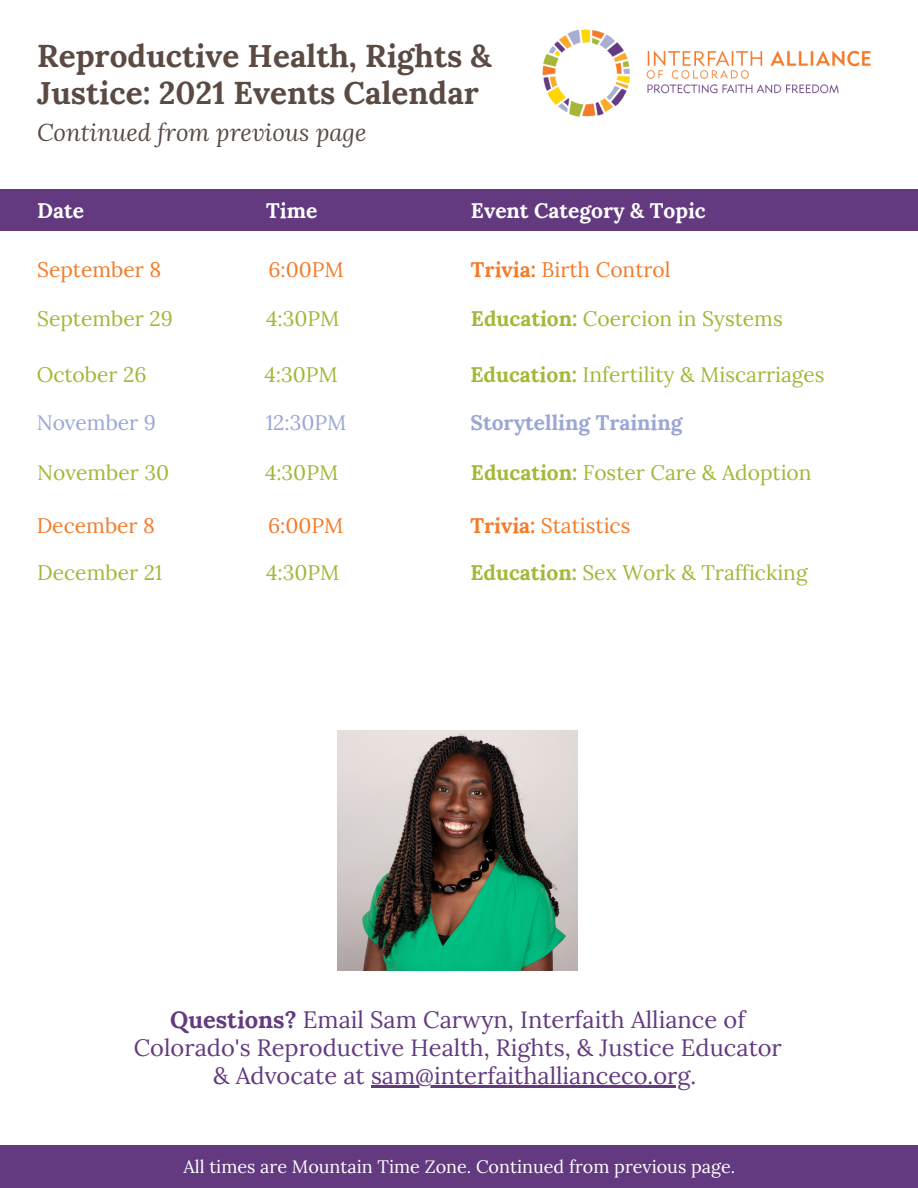
<style>
.page{position:relative;width:918px;height:1188px;background:#fff}
.page>*{position:absolute;margin:0;border:0;box-sizing:border-box;transform-origin:0 0}
.t1{font:700 31.5px/37.2px "Lora";color:#5a4a42}
.t2{font:italic 24px "Lora";color:#5a4a42}
.t3{font:23.7px/28.3px "Lora";color:#633a80;text-align:center}
.t4{font:21px "Lora";color:#a5b638}
.t5{font:21px "Lora";color:#f57b29}
.t6{font:700 21px "Lora";color:#fff}
.t7{font:700 21px "Lora";color:#9aa6d4}
.t8{font:21px "Lora";color:#9aa6d4}
.t9{font:18px "Lora";color:#fff}
.s1{font-weight:700}
</style>
<div class="page">
<div style="left:0;top:189px;width:918px;height:42px;background:#633a80"></div>
<div style="left:0;top:1146px;width:918px;height:42px;background:#633a80"></div>
<img style="left:338px;top:731px;width:240px;height:239px">
<hr style="left:371px;top:1086px;width:320px;height:2px;background:#633a80">
<img style="left:542px;top:29px;width:329px;height:88px">
<p class="t1" style="left:37px;top:37px;width:456px">Reproductive Health, Rights &amp;<br>Justice: 2021 Events Calendar</p>
<p class="t2" style="left:37px;top:116px;width:331px">Continued from previous page</p>
<p class="t6" style="left:37px;top:197px;width:48px">Date</p>
<p class="t6" style="left:266px;top:197px;width:53px">Time</p>
<p class="t6" style="left:471px;top:197px;width:236px">Event Category &amp; Topic</p>
<p class="t5" style="left:37px;top:255px;width:126px">September 8</p>
<p class="t5" style="left:268px;top:255px;width:77px">6:00PM</p>
<p class="t5" style="left:471px;top:255px;width:201px"><span class="s1">Trivia:</span> Birth Control</p>
<p class="t4" style="left:37px;top:305px;width:137px">September 29</p>
<p class="t4" style="left:266px;top:305px;width:75px">4:30PM</p>
<p class="t4" style="left:471px;top:305px;width:313px"><span class="s1">Education:</span> Coercion in Systems</p>
<p class="t4" style="left:37px;top:361px;width:111px">October 26</p>
<p class="t4" style="left:265px;top:361px;width:75px">4:30PM</p>
<p class="t4" style="left:471px;top:361px;width:356px"><span class="s1">Education:</span> Infertility &amp; Miscarriages</p>
<p class="t8" style="left:37px;top:408px;width:121px">November 9</p>
<p class="t8" style="left:266px;top:408px;width:82px">12:30PM</p>
<p class="t7" style="left:471px;top:408px;width:214px">Storytelling Training</p>
<p class="t4" style="left:37px;top:459px;width:133px">November 30</p>
<p class="t4" style="left:265px;top:459px;width:75px">4:30PM</p>
<p class="t4" style="left:471px;top:459px;width:342px"><span class="s1">Education:</span> Foster Care &amp; Adoption</p>
<p class="t5" style="left:37px;top:512px;width:120px">December 8</p>
<p class="t5" style="left:268px;top:512px;width:77px">6:00PM</p>
<p class="t5" style="left:471px;top:512px;width:161px"><span class="s1">Trivia:</span> Statistics</p>
<p class="t4" style="left:37px;top:559px;width:127px">December 21</p>
<p class="t4" style="left:266px;top:559px;width:75px">4:30PM</p>
<p class="t4" style="left:471px;top:559px;width:339px"><span class="s1">Education:</span> Sex Work &amp; Trafficking</p>
<p class="t3" style="left:134px;top:1005px;width:650px"><span class="s1">Questions?</span> Email Sam Carwyn, Interfaith Alliance of<br>Colorado's Reproductive Health, Rights, &amp; Justice Educator &amp; Advocate at sam@interfaithallianceco.org.</p>
<p class="t9" style="left:184px;top:1155px;width:553px">All times are Mountain Time Zone. Continued from previous page.</p>
</div>
